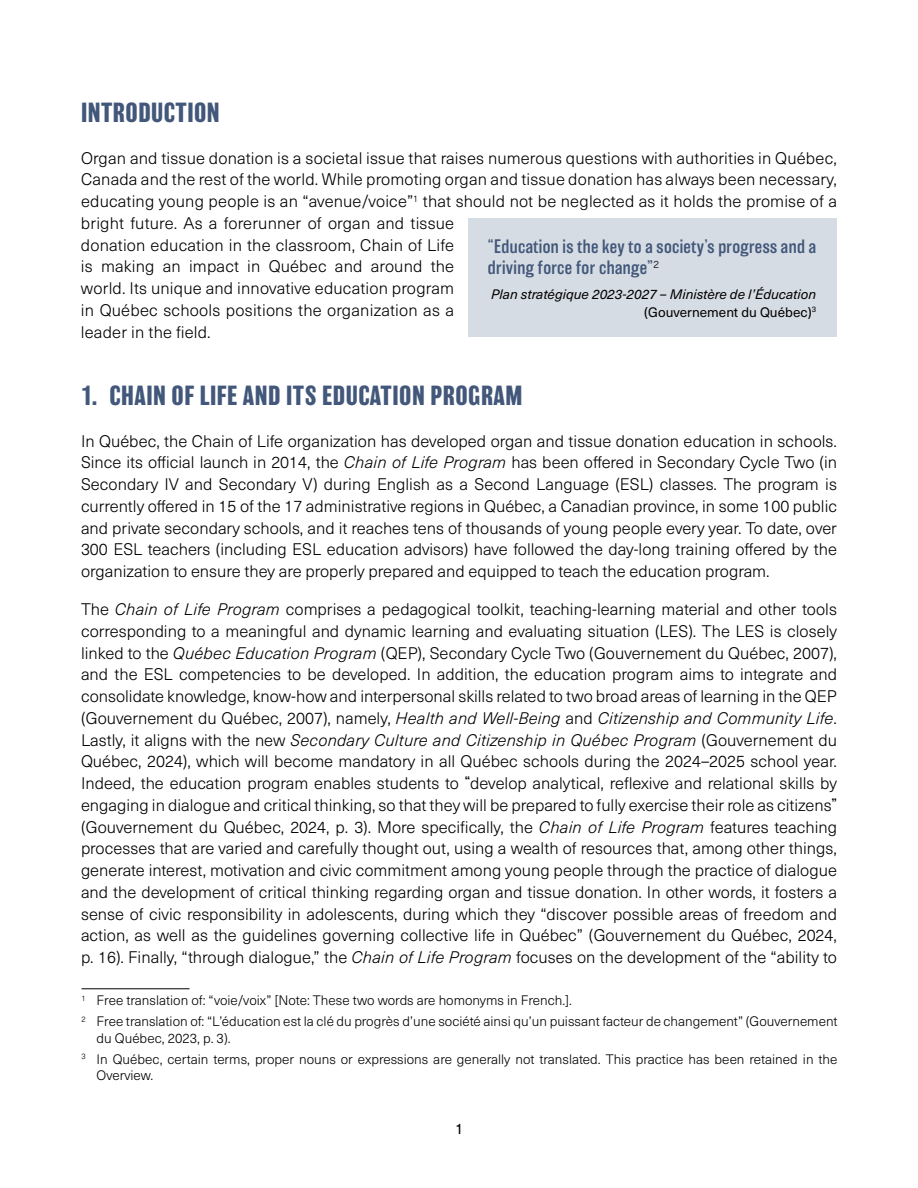
<style>
.page{position:relative;width:918px;height:1188px;background:#fff}
.page>*{position:absolute;margin:0;border:0;box-sizing:border-box;transform-origin:0 0}
.t1{font:700 25.5px "Balboa";letter-spacing:.02em;color:#42577a}
.t2{font:300 18px/21.6px "Balboa";letter-spacing:.02em;color:#42577a}
.t3{font:300 16.5px/21.8px "Neue Haas Unica W1 G";letter-spacing:.01em;color:#000;text-align:justify}
.t4{font:15px "Neue Haas Unica W1 G";color:#000}
.t5{font:300 13.5px/20.9px "Neue Haas Unica W1 G";color:#000}
.t6{font:italic 13.5px/18px "Neue Haas Unica W1 G";color:#000;text-align:right}
.s1{font-style:normal}
.s2{font-style:italic}
.s3{font-family:"Balboa"}
</style>
<div class="page">
<div style="left:468px;top:218px;width:368px;height:119px;background:#d6dce3"></div>
<hr style="left:82px;top:988px;width:108px;height:1px;background:#000">
<h1 class="t1" style="left:81px;top:98px;width:140px">INTRODUCTION</h1>
<p class="t3" style="left:81px;top:146px;width:758px;text-align:left">Organ and tissue donation is a societal issue that raises numerous questions with authorities in Québec, Canada and the rest of the world. While promoting organ and tissue donation has always been necessary, educating young people is an “avenue/voice”<sup>1</sup> that should not be neglected as it holds the promise of a bright future. As a forerunner of organ and tissue<br>donation education in the classroom, Chain of Life<br>is making an impact in Québec and around the<br>world. Its unique and innovative education program<br>in Québec schools positions the organization as a<br>leader in the field.</p>
<p class="t2" style="left:488px;top:236px;width:330px">“Education is the key to a society’s progress and a driving force for change”<sup>2</sup></p>
<p class="t6" style="left:491px;top:284px;width:326px">Plan stratégique 2023-2027 – Ministère de l’Éducation <span class="s1">(Gouvernement du Québec)</span><sup>3</sup></p>
<h1 class="t1" style="left:81px;top:381px;width:443px">1. CHAIN OF LIFE AND ITS EDUCATION PROGRAM</h1>
<p class="t3" style="left:81px;top:429px;width:758px">In Québec, the Chain of Life organization has developed organ and tissue donation education in schools.<br>Since its official launch in 2014, the <span class="s2">Chain of Life Program</span> has been offered in Secondary Cycle Two (in Secondary IV and Secondary V) during English as a Second Language (ESL) classes. The program is currently offered in 15 of the 17 administrative regions in Québec, a Canadian province, in some 100 public and private secondary schools, and it reaches tens of thousands of young people every year. To date, over 300 ESL teachers (including ESL education advisors) have followed the day-long training offered by the organization to ensure they are properly prepared and equipped to teach the education program.</p>
<p class="t3" style="left:81px;top:598px;width:758px">The <span class="s2">Chain of Life Program</span> comprises a pedagogical toolkit, teaching-learning material and other tools corresponding to a meaningful and dynamic learning and evaluating situation (LES). The LES is closely linked to the <span class="s2">Québec Education Program</span> (QEP), Secondary Cycle Two (Gouvernement du Québec, 2007), and the ESL competencies to be developed. In addition, the education program aims to integrate and consolidate knowledge, know-how and interpersonal skills related to two broad areas of learning in the QEP (Gouvernement du Québec, 2007), namely, <span class="s2">Health and Well-Being</span> and <span class="s2">Citizenship and Community Life</span>.<br>Lastly, it aligns with the new <span class="s2">Secondary Culture and Citizenship in Québec Program</span> (Gouvernement du Québec, 2024), which will become mandatory in all Québec schools during the 2024–2025 school year.<br>Indeed, the education program enables students to <span class="s3">“</span>develop analytical, reflexive and relational skills by engaging in dialogue and critical thinking, so that they will be prepared to fully exercise their role as citizens<span class="s3">” </span>(Gouvernement du Québec, 2024, p. 3). More specifically, the <span class="s2">Chain of Life Program</span> features teaching processes that are varied and carefully thought out, using a wealth of resources that, among other things, generate interest, motivation and civic commitment among young people through the practice of dialogue and the development of critical thinking regarding organ and tissue donation. In other words, it fosters a sense of civic responsibility in adolescents, during which they “discover possible areas of freedom and action, as well as the guidelines governing collective life in Québec” (Gouvernement du Québec, 2024, p. 16). Finally, “through dialogue,” the <span class="s2">Chain of Life Program</span> focuses on the development of the “ability to</p>
<p class="t5" style="left:82px;top:989px;width:758px"><sup>1</sup> Free translation of: “voie/voix” [Note: These two words are homonyms in French.].<br><sup>2</sup> Free translation of: “L’éducation est la clé du progrès d’une société ainsi qu’un puissant facteur de changement” (Gouvernement</p>
<p class="t5" style="left:82px;top:1027px;width:758px;text-indent:15px">du Québec, 2023, p. 3).<br><sup>3</sup> In Québec, certain terms, proper nouns or expressions are generally not translated. This practice has been retained in the</p>
<p class="t5" style="left:97px;top:1064px;width:58px">Overview.</p>
<p class="t4" style="left:455px;top:1117px;width:10px">1</p>
</div>
